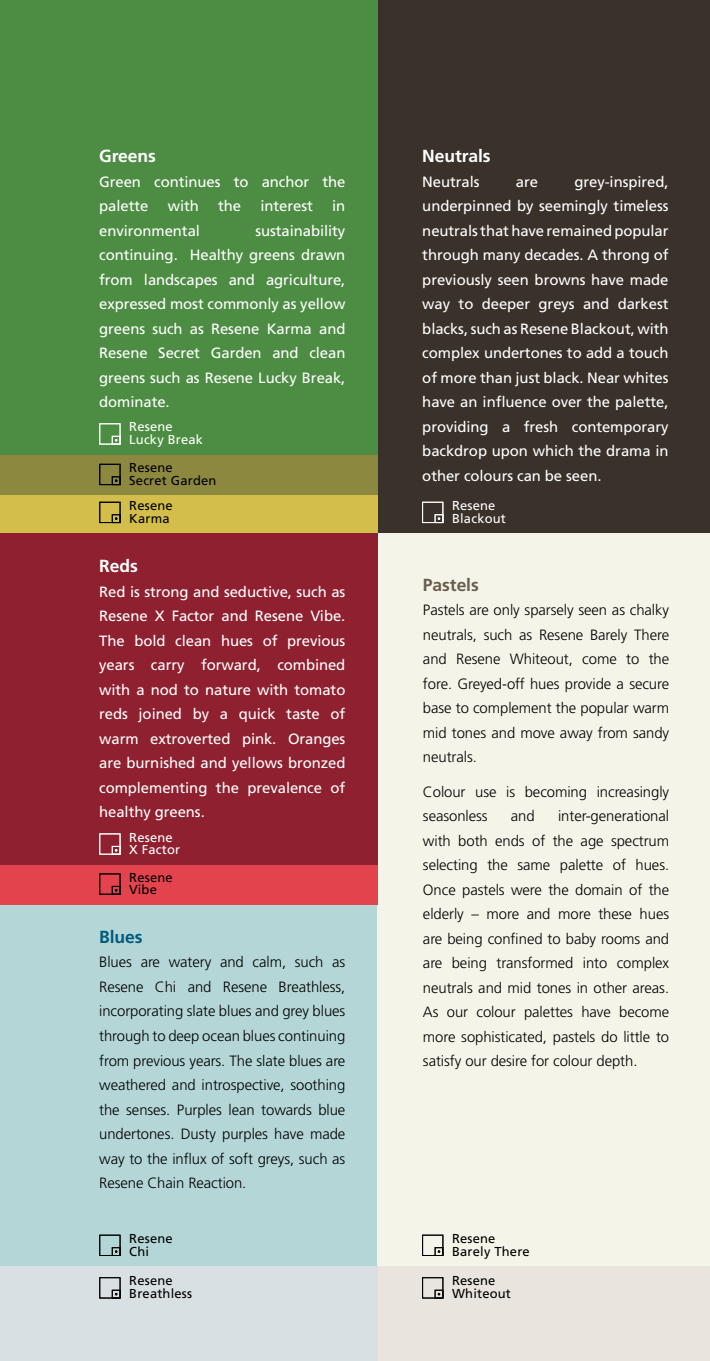
<style>
.page{position:relative;width:710px;height:1361px;background:#fff}
.page>*{position:absolute;margin:0;border:0;box-sizing:border-box;transform-origin:0 0}
.t1{font:700 17.5px "Frutiger";letter-spacing:-.005em;color:#fff}
.t2{font:700 17.5px "Frutiger";letter-spacing:-.005em;color:#6a5d4f}
.t3{font:700 17.5px "Frutiger";letter-spacing:-.005em;color:#005b7f}
.t4{font:14.88px/24.5px "Frutiger";letter-spacing:-.005em;color:#fff;text-align:justify}
.t5{font:300 14.88px/24.5px "Frutiger";letter-spacing:-.005em;color:#000;text-align:justify}
.t6{font:12.95px/13px "Frutiger";letter-spacing:.015em;color:#000}
.t7{font:12.95px/13px "Frutiger";letter-spacing:.015em;color:#fff}
</style>
<div class="page">
<div style="left:335px;top:685px;width:375px;height:675px;background:#e9e5de"></div>
<div style="left:0;top:876px;width:377px;height:484px;background:#d9e0e4"></div>
<div style="left:0;top:860px;width:377px;height:405px;background:#b5d6d7"></div>
<div style="left:377px;top:523px;width:333px;height:742px;background:#f5f4e9"></div>
<div style="left:334px;top:205px;width:376px;height:327px;background:#3a312b"></div>
<div style="left:334px;top:0;width:376px;height:438px;background:#3a312b"></div>
<div style="left:0;top:205px;width:377px;height:334px;background:#d4be4b"></div>
<div style="left:0;top:165px;width:377px;height:329px;background:#8d883f"></div>
<div style="left:0;top:0;width:377px;height:454px;background:#4d8d43"></div>
<div style="left:0;top:539px;width:377px;height:365px;background:#e3434c"></div>
<div style="left:0;top:532px;width:377px;height:332px;background:#8f2030"></div>
<div style="left:99px;top:464px;width:21px;height:21px;border:1px solid #000"></div>
<div style="left:112px;top:476px;width:8px;height:9px;border:1px solid #000"></div>
<div style="left:99px;top:502px;width:21px;height:21px;border:1px solid #000"></div>
<div style="left:112px;top:514px;width:8px;height:9px;border:1px solid #000"></div>
<div style="left:99px;top:833px;width:21px;height:21px;border:1px solid #fff"></div>
<div style="left:112px;top:846px;width:8px;height:8px;border:1px solid #fff"></div>
<div style="left:99px;top:873px;width:21px;height:21px;border:1px solid #000"></div>
<div style="left:112px;top:886px;width:8px;height:8px;border:1px solid #000"></div>
<div style="left:99px;top:1234px;width:21px;height:21px;border:1px solid #000"></div>
<div style="left:112px;top:1247px;width:8px;height:8px;border:1px solid #000"></div>
<div style="left:99px;top:1277px;width:21px;height:21px;border:1px solid #000"></div>
<div style="left:112px;top:1289px;width:8px;height:9px;border:1px solid #000"></div>
<div style="left:422px;top:1234px;width:21px;height:21px;border:1px solid #000"></div>
<div style="left:435px;top:1247px;width:8px;height:8px;border:1px solid #000"></div>
<div style="left:422px;top:1277px;width:21px;height:21px;border:1px solid #000"></div>
<div style="left:435px;top:1289px;width:8px;height:9px;border:1px solid #000"></div>
<div style="left:99px;top:423px;width:21px;height:21px;border:1px solid #fff"></div>
<div style="left:112px;top:436px;width:8px;height:8px;border:1px solid #fff"></div>
<div style="left:422px;top:502px;width:21px;height:21px;border:1px solid #fff"></div>
<div style="left:435px;top:514px;width:8px;height:9px;border:1px solid #fff"></div>
<p class="t1" style="left:99px;top:146px;width:58px">Greens</p>
<p class="t4" style="left:99px;top:169px;width:248px">Green continues to anchor the palette</p>
<p class="t4" style="left:168px;top:194px;width:33px">with</p>
<p class="t4" style="left:218px;top:194px;width:24px">the</p>
<p class="t4" style="left:261px;top:194px;width:54px">interest</p>
<p class="t4" style="left:332px;top:194px;width:15px">in</p>
<p class="t4" style="left:99px;top:218px;width:102px">environmental</p>
<p class="t4" style="left:99px;top:218px;width:248px;text-indent:156px">sustainability continuing. Healthy greens drawn from landscapes and agriculture, expressed most commonly as yellow greens such as Resene Karma and Resene Secret Garden and clean greens such as Resene Lucky Break, dominate.</p>
<p class="t7" style="left:129px;top:420px;width:75px">Resene<br>Lucky Break</p>
<p class="t6" style="left:129px;top:461px;width:89px">Resene<br>Secret Garden</p>
<p class="t6" style="left:129px;top:499px;width:45px">Resene<br>Karma</p>
<p class="t1" style="left:99px;top:556px;width:40px">Reds</p>
<p class="t4" style="left:99px;top:579px;width:248px">Red is strong and seductive, such as Resene X Factor and Resene Vibe.<br>The bold clean hues of previous years carry forward, combined with a nod to nature with tomato reds joined by a quick taste of warm extroverted pink. Oranges are burnished and yellows bronzed complementing the prevalence of healthy greens.</p>
<p class="t7" style="left:129px;top:830px;width:53px">Resene<br>X Factor</p>
<p class="t6" style="left:129px;top:870px;width:45px">Resene<br>Vibe</p>
<p class="t3" style="left:99px;top:926px;width:45px">Blues</p>
<p class="t5" style="left:99px;top:950px;width:248px">Blues are watery and calm, such as Resene Chi and Resene Breathless, incorporating slate blues and grey blues through to deep ocean blues continuing from previous years. The slate blues are weathered and introspective, soothing the senses. Purples lean towards blue undertones. Dusty purples have made way to the influx of soft greys, such as Resene Chain Reaction.</p>
<p class="t6" style="left:129px;top:1231px;width:45px">Resene<br>Chi</p>
<p class="t6" style="left:129px;top:1274px;width:64px">Resene<br>Breathless</p>
<p class="t1" style="left:422px;top:146px;width:70px">Neutrals</p>
<p class="t4" style="left:422px;top:169px;width:59px">Neutrals</p>
<p class="t4" style="left:516px;top:169px;width:24px">are</p>
<p class="t4" style="left:422px;top:169px;width:248px;text-indent:152px">grey-inspired, underpinned by seemingly timeless neutrals that have remained popular through many decades. A throng of previously seen browns have made way to deeper greys and darkest blacks, such as Resene Blackout, with complex undertones to add a touch of more than just black. Near whites have an influence over the palette, providing a fresh contemporary backdrop upon which the drama in other colours can be seen.</p>
<p class="t7" style="left:452px;top:499px;width:55px">Resene<br>Blackout</p>
<p class="t2" style="left:423px;top:574px;width:57px">Pastels</p>
<p class="t5" style="left:423px;top:598px;width:248px">Pastels are only sparsely seen as chalky neutrals, such as Resene Barely There and Resene Whiteout, come to the fore. Greyed-off hues provide a secure base to complement the popular warm mid tones and move away from sandy neutrals.</p>
<p class="t5" style="left:423px;top:779px;width:248px">Colour use is becoming increasingly seasonless</p>
<p class="t5" style="left:423px;top:803px;width:248px;text-indent:135px">inter-generational with both ends of the age spectrum selecting the same palette of hues.<br>Once pastels were the domain of the elderly – more and more these hues are being confined to baby rooms and are being transformed into complex neutrals and mid tones in other areas.<br>As our colour palettes have become more sophisticated, pastels do little to satisfy our desire for colour depth.</p>
<p class="t5" style="left:511px;top:803px;width:25px">and</p>
<p class="t6" style="left:452px;top:1231px;width:79px">Resene<br>Barely There</p>
<p class="t6" style="left:452px;top:1274px;width:60px">Resene<br>Whiteout</p>
</div>
